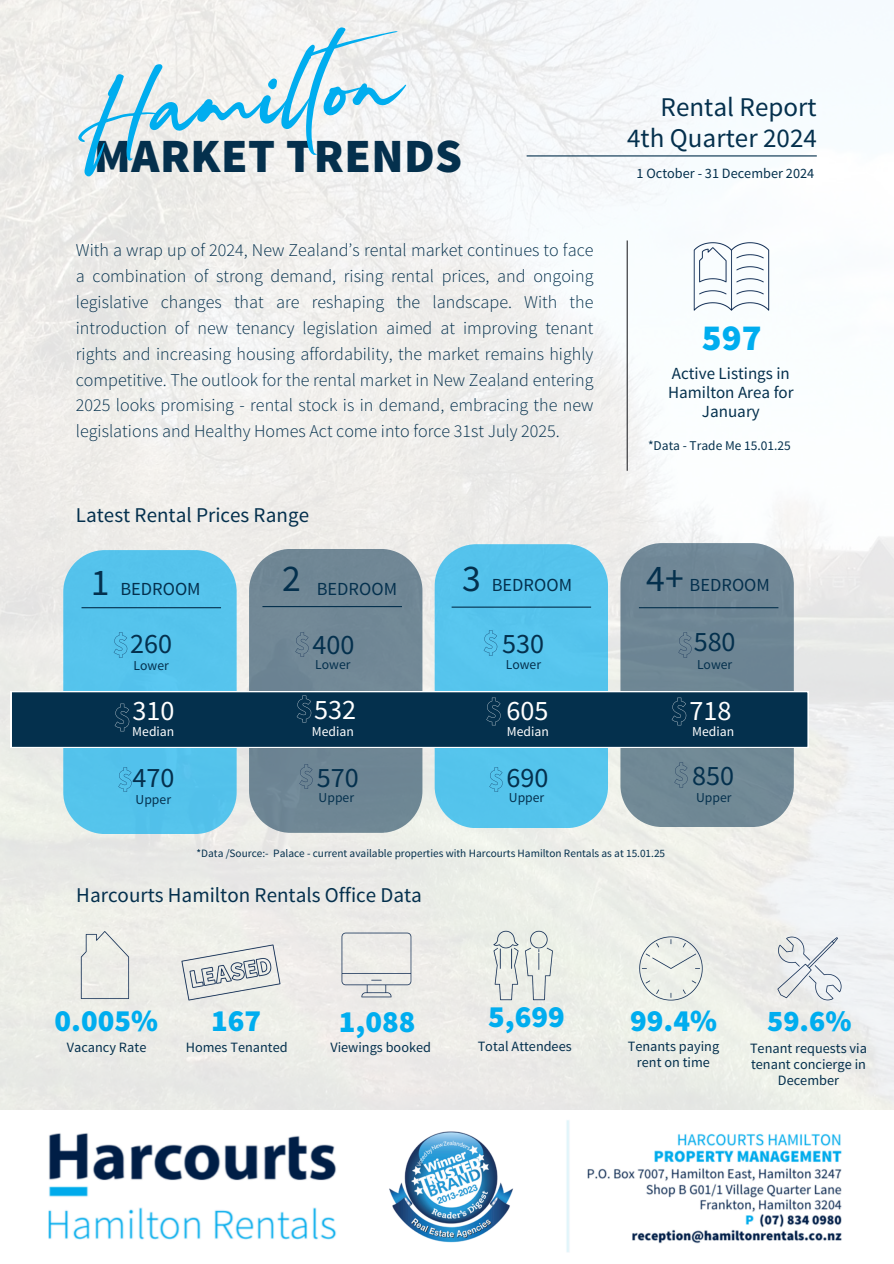
<style>
.page{position:relative;width:894px;height:1264px;background:#fff}
.page>*{position:absolute;margin:0;border:0;box-sizing:border-box;transform-origin:0 0}
.t1{font:109.95px "Harcourts Script";color:#00adef}
.t2{font:900 47.85px "Source Sans Pro";letter-spacing:.01em;color:#04304d}
.t3{font:37.65px "Source Sans Pro";color:#04304d}
.t4{font:900 36.75px "Source Sans Pro";color:#00adef}
.t5{font:900 30.9px "Source Sans Pro";color:#00adef}
.t6{font:900 30px "Source Sans Pro";color:#00adef}
.t7{font:28.2px "Source Sans Pro";color:#04304d}
.t8{font:28.2px "Source Sans Pro";color:#fff}
.t9{font:27px "Source Sans Pro";color:#04304d}
.t10{font:21px "Source Sans Pro";color:#04304d}
.t11{font:18.45px "Source Sans Pro";color:#04304d}
.t12{font:300 18px/25.8px "Source Sans Pro";color:#04304d;text-align:justify}
.t13{font:16.95px/19px "Source Sans Pro";color:#04304d;text-align:center}
.t14{font:14.25px/15.8px "Source Sans Pro";color:#04304d;text-align:center}
.t15{font:13.65px "Source Sans Pro";color:#04304d}
.t16{font:13.65px "Source Sans Pro";color:#fff}
.t17{font:13.35px "Source Sans Pro";color:#04304d}
.t18{font:11.25px "Source Sans Pro";color:#04304d}
</style>
<div class="page">
<img style="left:0;top:0;width:893px;height:1110px">
<div style="left:63px;top:550px;width:173px;height:283px;background:#55c3ec"></div>
<hr style="left:526px;top:155px;width:290px;height:1px;background:#04304d">
<div style="left:249px;top:549px;width:173px;height:283px;background:#708795"></div>
<div style="left:50px;top:922px;width:109px;height:85px;background:#edede8"></div>
<img style="left:169px;top:925px;width:123px;height:95px">
<div style="left:560px;top:922px;width:33px;height:86px;background:#edf0e8"></div>
<img style="left:451px;top:922px;width:109px;height:86px">
<img style="left:325px;top:924px;width:103px;height:81px">
<div style="left:434px;top:544px;width:174px;height:283px;background:#55c4ec"></div>
<div style="left:620px;top:543px;width:173px;height:283px;background:#708795"></div>
<hr style="left:262px;top:606px;width:140px;height:1px;background:#04304d">
<hr style="left:451px;top:606px;width:140px;height:1px;background:#04304d">
<hr style="left:638px;top:607px;width:140px;height:1px;background:#04304d">
<img style="left:282px;top:629px;width:39px;height:30px">
<img style="left:286px;top:761px;width:39px;height:30px">
<div style="left:11px;top:691px;width:797px;height:56px;background:#04304d"></div>
<img style="left:282px;top:692px;width:43px;height:33px">
<img style="left:470px;top:627px;width:40px;height:31px">
<img style="left:476px;top:764px;width:39px;height:30px">
<img style="left:472px;top:694px;width:42px;height:34px">
<img style="left:665px;top:630px;width:39px;height:30px">
<img style="left:661px;top:759px;width:39px;height:31px">
<img style="left:657px;top:694px;width:43px;height:34px">
<img style="left:48px;top:1120px;width:794px;height:132px">
<hr style="left:81px;top:607px;width:140px;height:1px;background:#04304d">
<img style="left:101px;top:630px;width:39px;height:30px">
<img style="left:105px;top:764px;width:39px;height:30px">
<img style="left:101px;top:700px;width:42px;height:34px">
<img style="left:620px;top:932px;width:101px;height:72px">
<img style="left:666px;top:224px;width:131px;height:104px">
<img style="left:756px;top:927px;width:105px;height:82px">
<hr style="left:626px;top:240px;width:1px;height:231px;background:#2b2c30">
<p class="t1" style="left:70px;top:47px;width:327px;rotate:-6deg">Hamilton</p>
<h3 class="t2" style="left:94px;top:125px;width:369px">MARKET TRENDS</h3>
<h6 class="t12" style="left:76px;top:237px;width:519px">With a wrap up of 2024, New Zealand’s rental market continues to face a combination of strong demand, rising rental prices, and ongoing legislative changes that are reshaping the landscape. With the introduction of new tenancy legislation aimed at improving tenant rights and increasing housing affordability, the market remains highly competitive. The outlook for the rental market in New Zealand entering 2025 looks promising - rental stock is in demand, embracing the new legislations and Healthy Homes Act come into force 31st July 2025.</h6>
<p class="t10" style="left:76px;top:501px;width:235px">Latest Rental Prices Range</p>
<p class="t9" style="left:660px;top:90px;width:158px">Rental Report</p>
<p class="t9" style="left:627px;top:120px;width:191px">4th Quarter 2024</p>
<p class="t14" style="left:636px;top:165px;width:179px">1 October - 31 December 2024</p>
<h6 class="t4" style="left:701px;top:314px;width:61px">597</h6>
<p class="t13" style="left:668px;top:364px;width:127px">Active Listings in<br>Hamilton Area for<br>January</p>
<p class="t17" style="left:647px;top:437px;width:144px">*Data - Trade Me 15.01.25</p>
<p class="t3" style="left:91px;top:558px;width:20px">1</p>
<p class="t11" style="left:120px;top:576px;width:82px">BEDROOM</p>
<h6 class="t7" style="left:130px;top:625px;width:43px">260</h6>
<h6 class="t3" style="left:282px;top:554px;width:20px">2</h6>
<p class="t11" style="left:317px;top:576px;width:82px">BEDROOM</p>
<p class="t7" style="left:312px;top:626px;width:43px">400</p>
<p class="t3" style="left:462px;top:554px;width:20px">3</p>
<h6 class="t11" style="left:491px;top:572px;width:82px">BEDROOM</h6>
<p class="t3" style="left:646px;top:554px;width:39px">4+</p>
<p class="t11" style="left:689px;top:572px;width:82px">BEDROOM</p>
<h6 class="t7" style="left:502px;top:625px;width:43px">530</h6>
<h6 class="t7" style="left:693px;top:623px;width:43px">580</h6>
<h6 class="t15" style="left:133px;top:657px;width:37px">Lower</h6>
<p class="t15" style="left:315px;top:656px;width:37px">Lower</p>
<p class="t15" style="left:505px;top:655px;width:37px">Lower</p>
<p class="t15" style="left:696px;top:655px;width:37px">Lower</p>
<p class="t8" style="left:132px;top:692px;width:43px">310</p>
<p class="t8" style="left:314px;top:690px;width:43px">532</p>
<p class="t8" style="left:506px;top:692px;width:43px">605</p>
<p class="t8" style="left:689px;top:692px;width:43px">718</p>
<p class="t16" style="left:132px;top:722px;width:44px">Median</p>
<h6 class="t16" style="left:312px;top:722px;width:44px">Median</h6>
<p class="t16" style="left:506px;top:722px;width:44px">Median</p>
<h6 class="t16" style="left:692px;top:722px;width:44px">Median</h6>
<p class="t7" style="left:132px;top:759px;width:43px">470</p>
<p class="t7" style="left:317px;top:759px;width:43px">570</p>
<p class="t7" style="left:506px;top:759px;width:43px">690</p>
<p class="t7" style="left:692px;top:757px;width:43px">850</p>
<p class="t15" style="left:136px;top:790px;width:37px">Upper</p>
<p class="t15" style="left:318px;top:788px;width:37px">Upper</p>
<p class="t15" style="left:508px;top:788px;width:37px">Upper</p>
<p class="t15" style="left:695px;top:788px;width:37px">Upper</p>
<p class="t18" style="left:196px;top:846px;width:470px">*Data /Source:- Palace - current available properties with Harcourts Hamilton Rentals as at 15.01.25</p>
<h4 class="t10" style="left:76px;top:881px;width:347px">Harcourts Hamilton Rentals Office Data</h4>
<h1 class="t5" style="left:55px;top:1000px;width:105px">0.005%</h1>
<p class="t14" style="left:67px;top:1039px;width:81px">Vacancy Rate</p>
<p class="t5" style="left:211px;top:1000px;width:52px">167</p>
<h2 class="t14" style="left:186px;top:1039px;width:103px">Homes Tenanted</h2>
<p class="t5" style="left:339px;top:1001px;width:78px">1,088</p>
<p class="t14" style="left:330px;top:1039px;width:102px">Viewings booked</p>
<p class="t5" style="left:488px;top:996px;width:78px">5,699</p>
<p class="t14" style="left:477px;top:1037px;width:95px">Total Attendees</p>
<p class="t5" style="left:630px;top:1000px;width:88px">99.4%</p>
<p class="t14" style="left:627px;top:1038px;width:93px">Tenants paying rent on time</p>
<p class="t6" style="left:767px;top:1001px;width:86px">59.6%</p>
<p class="t14" style="left:749px;top:1040px;width:118px">Tenant requests via tenant concierge in<br>December</p>
</div>
